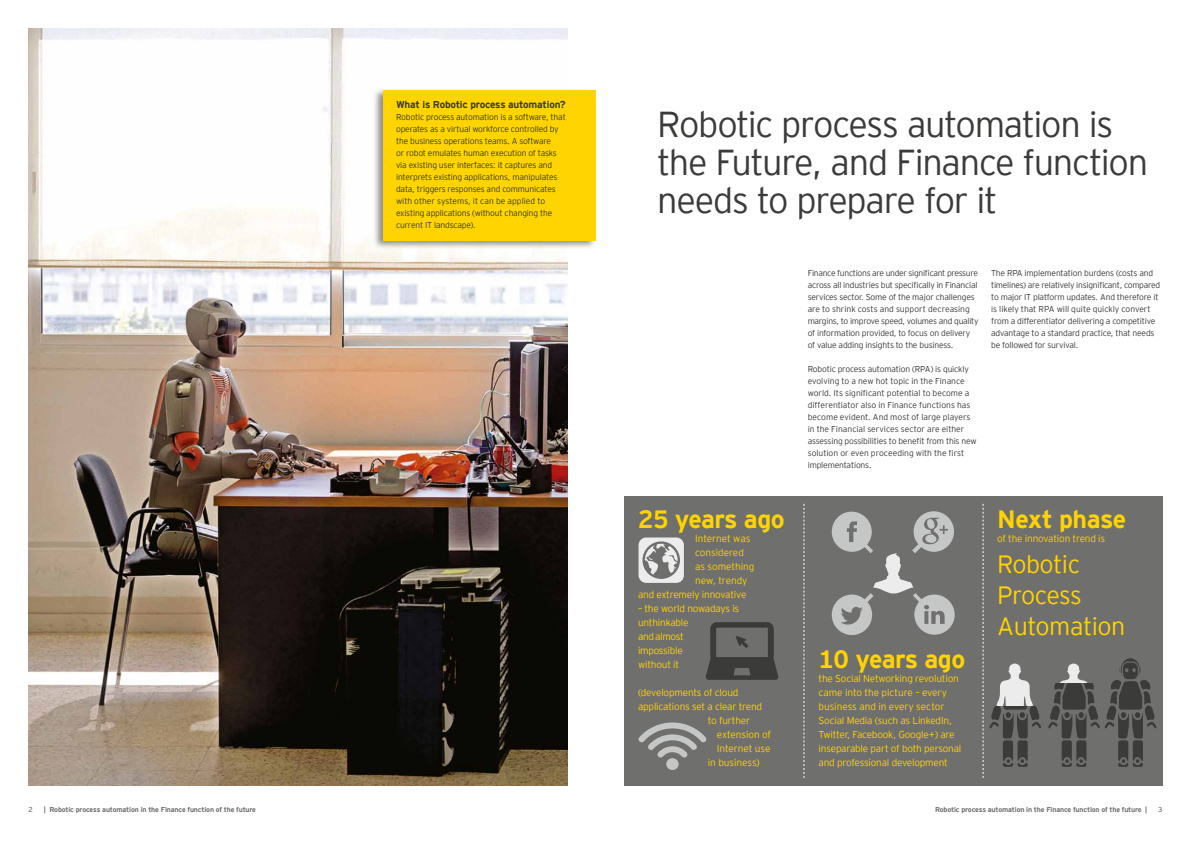
<style>
.page{position:relative;width:1191px;height:842px;background:#fff}
.page>*{position:absolute;margin:0;border:0;box-sizing:border-box;transform-origin:0 0}
.t1{font:300 36px/38px "EY Interstate";letter-spacing:-.035em;color:#3b3b3a}
.t2{font:700 25px "EY Interstate";letter-spacing:-.02em;color:#ffd400}
.t3{font:300 25px/31px "EY Interstate";letter-spacing:-.02em;color:#ffd400}
.t4{font:300 10px/14px "EY Interstate";letter-spacing:-.02em;color:#ffd400}
.t5{font:700 10px "EY Interstate";letter-spacing:-.02em;color:#3b3b3a}
.t6{font:300 8.5px/12px "EY Interstate";letter-spacing:-.02em;color:#3b3b3a}
.t7{font:700 7px "EY Interstate";letter-spacing:-.02em;color:#6f6f6e}
.t8{font:7px "EY Interstate";color:#6f6f6e}
</style>
<div class="page">
<img style="left:28px;top:28px;width:539px;height:757px">
<div style="left:624px;top:496px;width:538px;height:289px;background:#6f6f6e"></div>
<div style="left:373px;top:88px;width:224px;height:162px;background:#000;opacity:.45"></div>
<div style="left:383px;top:90px;width:212px;height:150px;background:#ffd400"></div>
<svg style="left:638px;top:722px;width:68px;height:48px"></svg>
<svg style="left:638px;top:537px;width:46px;height:46px"></svg>
<svg style="left:705px;top:622px;width:73px;height:58px"></svg>
<svg style="left:803px;top:504px;width:1px;height:274px"></svg>
<svg style="left:982px;top:504px;width:1px;height:274px"></svg>
<svg style="left:831px;top:511px;width:123px;height:124px"></svg>
<svg style="left:1048px;top:658px;width:108px;height:109px"></svg>
<svg style="left:989px;top:664px;width:52px;height:103px"></svg>
<p class="t5" style="left:396px;top:97px;width:171px">What is Robotic process automation?</p>
<p class="t6" style="left:396px;top:110px;width:171px">Robotic process automation is a software, that operates as a virtual workforce controlled by the business operations teams. A software<br>or robot emulates human execution of tasks via existing user interfaces: it captures and interprets existing applications, manipulates data, triggers responses and communicates with other systems, it can be applied to existing applications (without changing the current IT landscape).</p>
<h1 class="t1" style="left:657px;top:103px;width:492px">Robotic process automation is the Future, and Finance function needs to prepare for it</h1>
<h2 class="t2" style="left:638px;top:502px;width:148px">25 years ago</h2>
<p class="t4" style="left:695px;top:531px;width:57px">Internet was</p>
<p class="t4" style="left:695px;top:545px;width:50px">considered</p>
<p class="t4" style="left:695px;top:559px;width:61px">as something</p>
<p class="t4" style="left:695px;top:573px;width:54px">new, trendy</p>
<p class="t4" style="left:638px;top:587px;width:110px">and extremely innovative</p>
<p class="t4" style="left:638px;top:601px;width:103px">– the world nowadays is unthinkable<br>and almost<br>impossible<br>without it</p>
<p class="t4" style="left:638px;top:685px;width:102px">(developments of cloud</p>
<p class="t4" style="left:638px;top:699px;width:126px">applications set a clear trend</p>
<p class="t4" style="left:708px;top:713px;width:44px">to further</p>
<p class="t4" style="left:717px;top:727px;width:56px">extension of</p>
<p class="t4" style="left:717px;top:741px;width:55px">Internet use</p>
<p class="t4" style="left:708px;top:755px;width:53px">in business)</p>
<p class="t6" style="left:807px;top:266px;width:172px">Finance functions are under significant pressure across all industries but specifically in Financial services sector. Some of the major challenges are to shrink costs and support decreasing margins, to improve speed, volumes and quality of information provided, to focus on delivery of value adding insights to the business.</p>
<p class="t6" style="left:807px;top:363px;width:170px">Robotic process automation (RPA) is quickly evolving to a new hot topic in the Finance world. Its significant potential to become a differentiator also in Finance functions has become evident. And most of large players in the Financial services sector are either assessing possibilities to benefit from this new solution or even proceeding with the first implementations.</p>
<p class="t6" style="left:991px;top:267px;width:170px">The RPA implementation burdens (costs and timelines) are relatively insignificant, compared to major IT platform updates. And therefore it is likely that RPA will quite quickly convert from a differentiator delivering a competitive advantage to a standard practice, that needs be followed for survival.</p>
<h2 class="t2" style="left:818px;top:641px;width:148px">10 years ago</h2>
<p class="t4" style="left:818px;top:671px;width:144px">the Social Networking revolution came into the picture – every business and in every sector<br>Social Media (such as LinkedIn,<br>Twitter, Facebook, Google+) are inseparable part of both personal and professional development</p>
<h2 class="t2" style="left:997px;top:502px;width:130px">Next phase</h2>
<p class="t4" style="left:997px;top:531px;width:109px">of the innovation trend is</p>
<h2 class="t3" style="left:997px;top:548px;width:130px">Robotic<br>Process<br>Automation</h2>
<p class="t8" style="left:28px;top:804px;width:6px">2</p>
<p class="t7" style="left:44px;top:804px;width:214px">| Robotic process automation in the Finance function of the future</p>
<p class="t7" style="left:935px;top:804px;width:213px">Robotic process automation in the Finance function of the future |</p>
<p class="t8" style="left:1158px;top:804px;width:6px">3</p>
</div>
